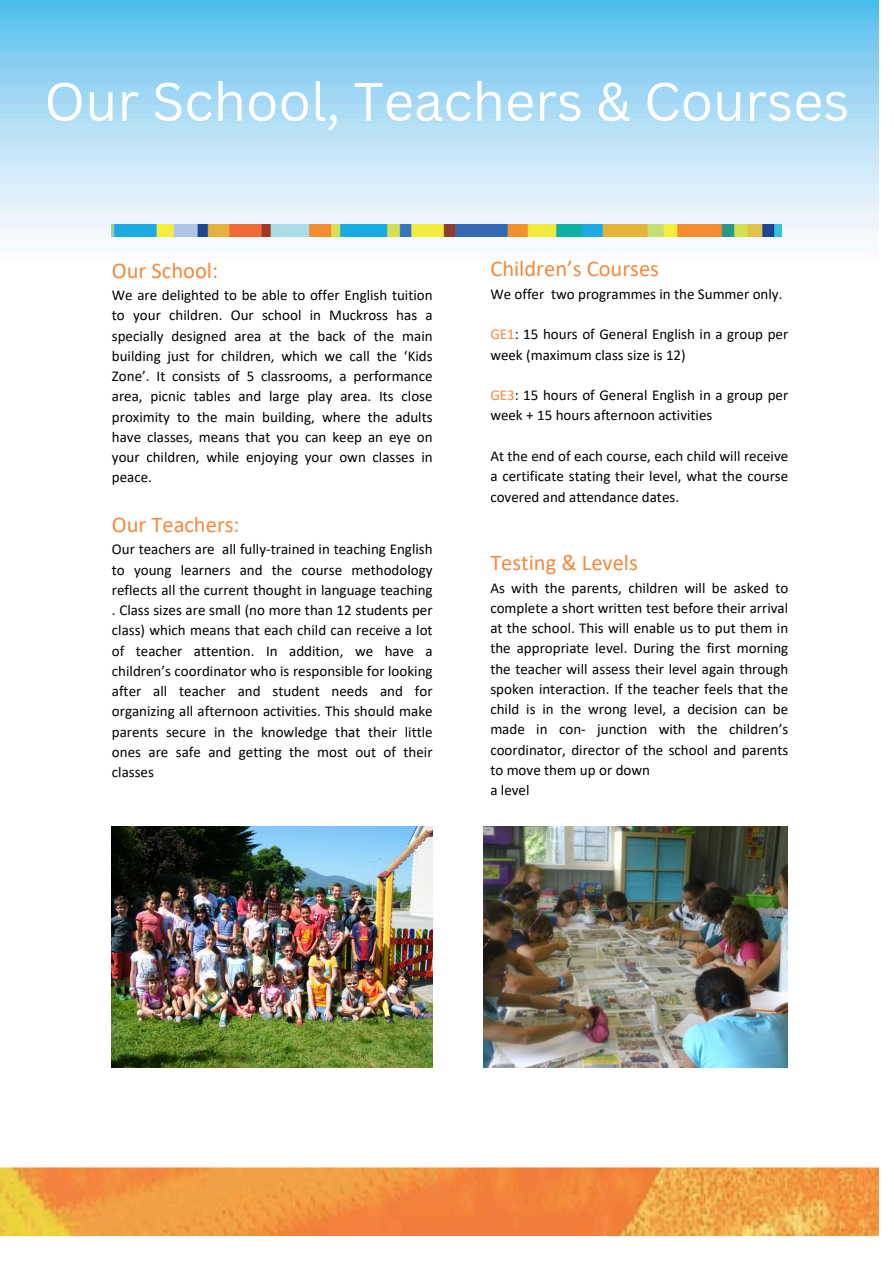
<style>
.page{position:relative;width:894px;height:1264px;background:#fff}
.page>*{position:absolute;margin:0;border:0;box-sizing:border-box;transform-origin:0 0}
.t1{font:52.5px "Canva Sans";color:#fff}
.t2{font:22.5px "Calibri";color:#f3893e}
.t3{font:15px/20.2px "Calibri";color:#000;text-align:justify}
.s1{color:#f3893e}
</style>
<div class="page">
<img style="left:0;top:0;width:878px;height:1235px">
<img style="left:112px;top:225px;width:669px;height:11px">
<img style="left:112px;top:826px;width:320px;height:241px">
<img style="left:483px;top:826px;width:304px;height:241px">
<p class="t1" style="left:44px;top:64px;width:806px">Our School, Teachers &amp; Courses</p>
<p class="t2" style="left:112px;top:261px;width:108px">Our School:</p>
<p class="t3" style="left:112px;top:286px;width:322px">We are delighted to be able to offer English tuition to your children. Our school in Muckross has a specially designed area at the back of the main building just for children, which we call the ‘Kids Zone’. It consists of 5 classrooms, a performance area, picnic tables and large play area. Its close proximity to the main building, where the adults have classes, means that you can keep an eye on your children, while enjoying your own classes in peace.</p>
<p class="t2" style="left:112px;top:515px;width:129px">Our Teachers:</p>
<p class="t3" style="left:112px;top:540px;width:322px">Our teachers are all fully-trained in teaching English to young learners and the course methodology reflects all the current thought in language teaching . Class sizes are small (no more than 12 students per class) which means that each child can receive a lot of teacher attention. In addition, we have a children’s coordinator who is responsible for looking after all teacher and student needs and for organizing all afternoon activities. This should make parents secure in the knowledge that their little ones are safe and getting the most out of their classes</p>
<p class="t2" style="left:490px;top:259px;width:170px">Children’s Courses</p>
<p class="t3" style="left:490px;top:285px;width:293px">We offer two programmes in the Summer only.</p>
<p class="t3" style="left:490px;top:325px;width:299px"><span class="s1">GE1</span>: 15 hours of General English in a group per week (maximum class size is 12)</p>
<p class="t3" style="left:490px;top:386px;width:299px"><span class="s1">GE3</span>: 15 hours of General English in a group per week + 15 hours afternoon activities</p>
<p class="t3" style="left:490px;top:447px;width:299px">At the end of each course, each child will receive a certificate stating their level, what the course covered and attendance dates.</p>
<p class="t2" style="left:490px;top:553px;width:149px">Testing &amp; Levels</p>
<p class="t3" style="left:490px;top:579px;width:299px">As with the parents, children will be asked to complete a short written test before their arrival at the school. This will enable us to put them in the appropriate level. During the first morning the teacher will assess their level again through spoken interaction. If the teacher feels that the child is in the wrong level, a decision can be made in con- junction with the children’s coordinator, director of the school and parents to move them up or down</p>
<p class="t3" style="left:490px;top:781px;width:41px">a level</p>
</div>
